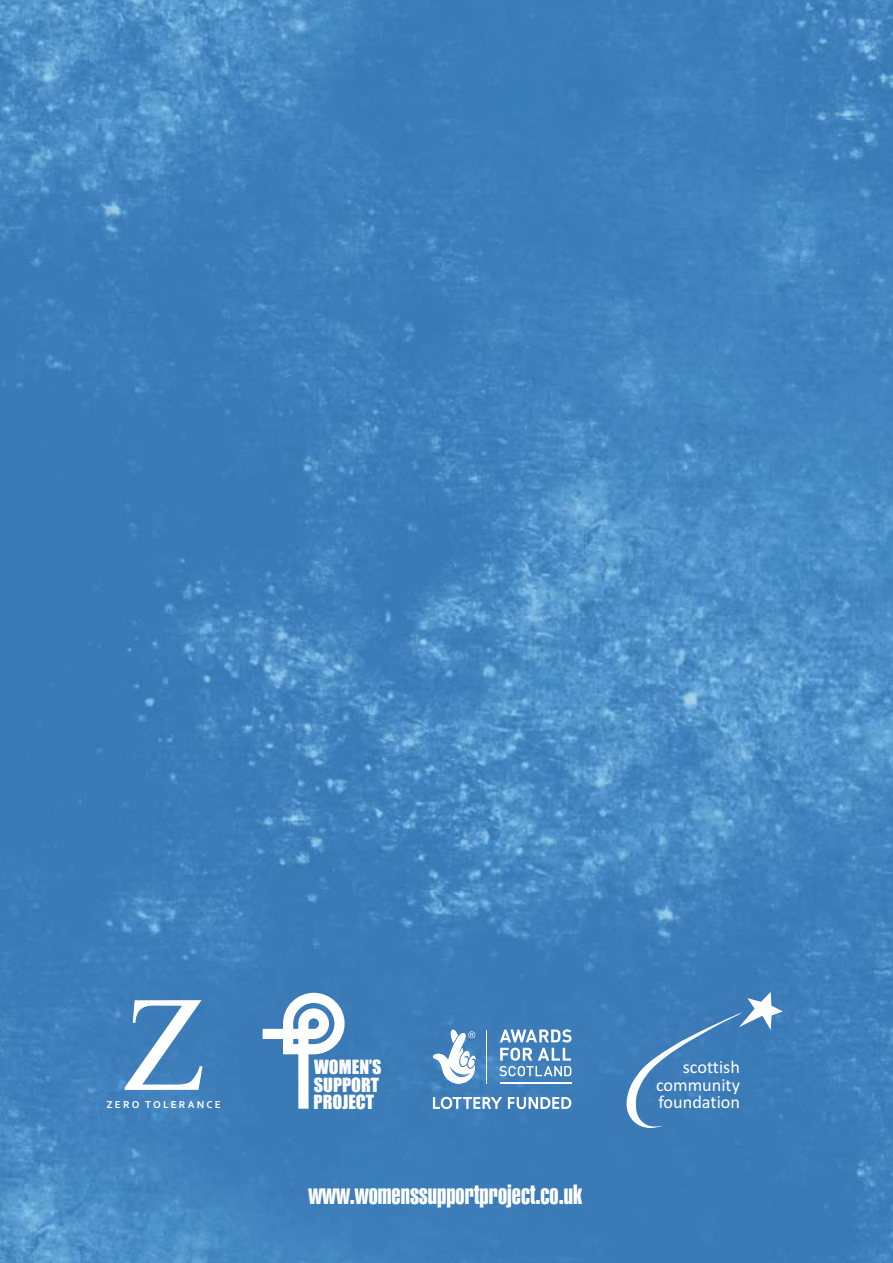
<style>
.page{position:relative;width:893px;height:1263px;background:#fff}
.page>*{position:absolute;margin:0;border:0;box-sizing:border-box;transform-origin:0 0}
.t1{font:27px "Swiss 911 BT Extra Compressed";color:#fff}
.t2{font:18.15px/17.9px "Calibri";color:#fff;text-align:justify}
.t3{font:18.15px/17.1px "Impact";color:#fff}
.t4{font:700 10.5px "Corbel";letter-spacing:.205em;color:#fff}
</style>
<div class="page">
<img style="left:0;top:0;width:893px;height:1263px">
<svg style="left:125px;top:1000px;width:77px;height:90px"></svg>
<svg style="left:263px;top:993px;width:82px;height:116px"></svg>
<svg style="left:433px;top:1097px;width:69px;height:12px"></svg>
<svg style="left:508px;top:1097px;width:63px;height:12px"></svg>
<hr style="left:486px;top:1030px;width:1px;height:54px;background:#fff">
<hr style="left:486px;top:1029px;width:1px;height:54px;background:#fff">
<svg style="left:433px;top:1029px;width:43px;height:55px"></svg>
<hr style="left:500px;top:1081px;width:71px;height:2px;background:#fff">
<svg style="left:500px;top:1029px;width:72px;height:13px"></svg>
<svg style="left:499px;top:1048px;width:72px;height:28px"></svg>
<svg style="left:625px;top:992px;width:158px;height:136px;background:#4884bd"></svg>
<p class="t4" style="left:106px;top:1100px;width:116px">ZERO TOLERANCE</p>
<p class="t3" style="left:314px;top:1060px;width:69px">WOMEN’S<br>SUPPORT<br>PROJECT</p>
<p class="t2" style="left:656px;top:1059px;width:85px;text-indent:27px">scottish community foundation</p>
<p class="t1" style="left:308px;top:1184px;width:275px">www.womenssupportproject.co.uk</p>
</div>
